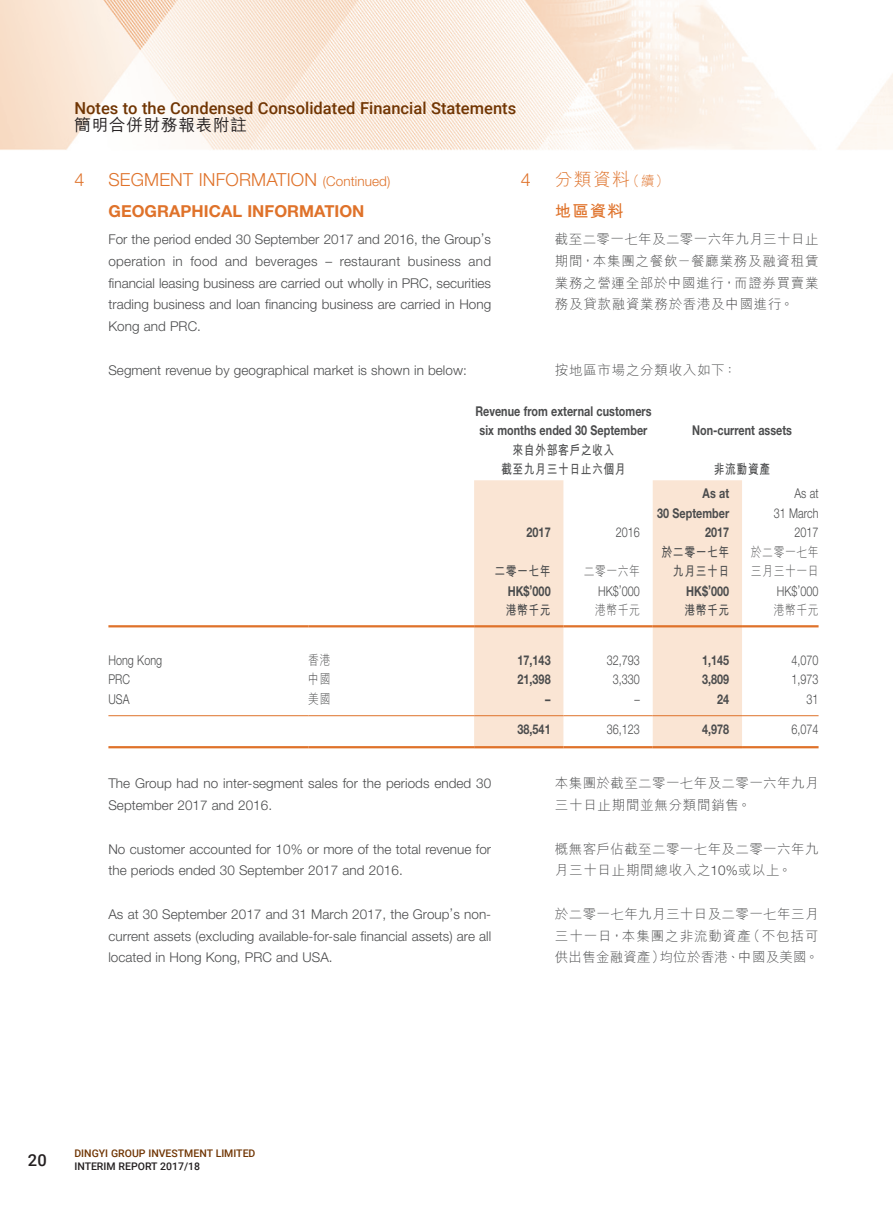
<style>
.page{position:relative;width:893px;height:1212px;background:#fff}
.page>*{position:absolute;margin:0;border:0;box-sizing:border-box;transform-origin:0 0}
.Heading_1{font:300 18px "Helvetica Neue LT Std";letter-spacing:.01em;color:#df722a}
.C_Heading_1{font:300 18px "M Hei HK";color:#df722a}
.C_Heading_1-2{font:300 18px "Helvetica Neue LT Std";color:#df722a}
.t1{font:500 16.5px "Roboto";color:#703503}
.Heading_2{font:700 16.5px "Helvetica Neue LT Std";letter-spacing:.005em;color:#df722a}
.t2{font:500 16.5px "M Hei HK";letter-spacing:.05em;color:#231f20}
.C_Heading_2{font:700 16.5px "M Hei HK";color:#df722a}
.t3{font:500 16.5px "Roboto";color:#231f20}
.Body_Text{font:300 13.5px/21.8px "Helvetica Neue LT Std";letter-spacing:.005em;color:#4b4c4d;text-align:justify}
.C_Body_Text{font:300 13.5px/21.8px "M Hei HK";letter-spacing:.05em;color:#4b4c4d;text-align:justify}
.Body_Text-2{font:700 13.5px/19.5px "Helvetica Neue LT Std";letter-spacing:.005em;color:#4b4c4d;text-align:center;scale:.8 1}
.Body_Text-3{font:300 13.5px "Helvetica Neue LT Std";letter-spacing:.005em;color:#4b4c4d;scale:.8 1}
.C_Body_Text-2{font:300 13.5px/21.8px "M Hei HK";letter-spacing:.03em;color:#4b4c4d}
.Body_Text-4{font:700 13.5px "M Hei HK";letter-spacing:.055em;color:#4b4c4d;scale:.8 1}
.Body_Text-5{font:300 13.5px "M Hei HK";letter-spacing:.055em;color:#4b4c4d;scale:.8 1}
.t4{font:500 10.5px "Roboto";color:#703503}
.t5{font:500 10.5px "Roboto";color:#231f20}
.s1{font-size:13.5px}
.s2{font-family:"Helvetica Neue LT Std"}
</style>
<div class="page">
<img style="left:0;top:0;width:893px;height:749px">
<svg style="left:474px;top:480px;width:268px;height:266px;fill:#fae5d4"></svg>
<hr style="left:108px;top:625px;width:200px;height:2px;background:#df722a">
<hr style="left:308px;top:625px;width:166px;height:2px;background:#df722a">
<hr style="left:474px;top:625px;width:89px;height:2px;background:#df722a">
<hr style="left:563px;top:625px;width:90px;height:2px;background:#df722a">
<hr style="left:653px;top:625px;width:89px;height:2px;background:#df722a">
<hr style="left:742px;top:625px;width:77px;height:2px;background:#df722a">
<hr style="left:108px;top:715px;width:200px;height:1px;background:#df722a">
<hr style="left:308px;top:715px;width:166px;height:1px;background:#df722a">
<hr style="left:474px;top:715px;width:89px;height:1px;background:#df722a">
<hr style="left:563px;top:715px;width:90px;height:1px;background:#df722a">
<hr style="left:653px;top:715px;width:89px;height:1px;background:#df722a">
<hr style="left:742px;top:715px;width:77px;height:1px;background:#df722a">
<hr style="left:108px;top:746px;width:200px;height:2px;background:#df722a">
<hr style="left:308px;top:746px;width:166px;height:2px;background:#df722a">
<hr style="left:474px;top:746px;width:89px;height:2px;background:#df722a">
<hr style="left:563px;top:746px;width:90px;height:2px;background:#df722a">
<hr style="left:653px;top:746px;width:89px;height:2px;background:#df722a">
<hr style="left:742px;top:746px;width:77px;height:2px;background:#df722a">
<p class="t1" style="left:74px;top:97px;width:443px">Notes to the Condensed Consolidated Financial Statements</p>
<p class="t2" style="left:74px;top:113px;width:174px">簡明合併財務報表附註</p>
<p class="C_Heading_1-2" style="left:521px;top:169px;width:12px">4</p>
<p class="C_Heading_1" style="left:555px;top:170px;width:115px">分類資料<span class="s1">（續）</span></p>
<p class="C_Heading_2" style="left:555px;top:199px;width:70px">地區資料</p>
<p class="C_Body_Text" style="left:555px;top:228px;width:265px">截至二零一七年及二零一六年九月三十日止期間，本集團之餐飲－餐廳業務及融資租賃業務之營運全部於中國進行，而證券買賣業務及貸款融資業務於香港及中國進行。</p>
<p class="Heading_1" style="left:74px;top:169px;width:12px">4</p>
<p class="Heading_1" style="left:108px;top:169px;width:283px">SEGMENT INFORMATION <span class="s1">(Continued)</span></p>
<p class="Heading_2" style="left:108px;top:201px;width:258px">GEOGRAPHICAL INFORMATION</p>
<p class="Body_Text" style="left:108px;top:228px;width:384px">For the period ended 30 September 2017 and 2016, the Group’s operation in food and beverages – restaurant business and financial leasing business are carried out wholly in PRC, securities trading business and loan financing business are carried in Hong Kong and PRC.</p>
<p class="Body_Text" style="left:108px;top:359px;width:360px">Segment revenue by geographical market is shown in below:</p>
<p class="Body_Text-2" style="left:475px;top:401px;width:222px">Revenue from external customers six months ended 30 September</p>
<p class="C_Body_Text" style="left:555px;top:358px;width:183px">按地區市場之分類收入如下：</p>
<p class="Body_Text-2" style="left:692px;top:420px;width:127px">Non-current assets</p>
<p class="Body_Text-4" style="left:513px;top:440px;width:129px">來自外部客戶之收入</p>
<p class="Body_Text-4" style="left:501px;top:459px;width:157px">截至九月三十日止六個月</p>
<p class="Body_Text-4" style="left:714px;top:459px;width:72px">非流動資產</p>
<p class="Body_Text-2" style="left:527px;top:522px;width:32px">2017</p>
<p class="Body_Text-3" style="left:616px;top:524px;width:32px">2016</p>
<p class="Body_Text-4" style="left:494px;top:561px;width:72px">二零一七年</p>
<p class="Body_Text-5" style="left:584px;top:564px;width:72px">二零一六年</p>
<p class="Body_Text-2" style="left:703px;top:483px;width:35px">As at</p>
<p class="Body_Text-2" style="left:657px;top:503px;width:92px">30 September</p>
<p class="Body_Text-2" style="left:705px;top:522px;width:32px">2017</p>
<p class="Body_Text-4" style="left:662px;top:542px;width:86px">於二零一七年</p>
<p class="Body_Text-4" style="left:673px;top:561px;width:72px">九月三十日</p>
<p class="Body_Text-3" style="left:794px;top:485px;width:32px">As at</p>
<p class="Body_Text-3" style="left:774px;top:504px;width:57px">31 March</p>
<p class="Body_Text-3" style="left:794px;top:524px;width:32px">2017</p>
<p class="Body_Text-5" style="left:751px;top:545px;width:86px">於二零一七年</p>
<p class="Body_Text-5" style="left:751px;top:564px;width:86px">三月三十一日</p>
<p class="Body_Text-2" style="left:508px;top:581px;width:55px">HK$’000</p>
<p class="Body_Text-3" style="left:598px;top:582px;width:54px">HK$’000</p>
<p class="Body_Text-2" style="left:686px;top:581px;width:55px">HK$’000</p>
<p class="Body_Text-3" style="left:777px;top:582px;width:54px">HK$’000</p>
<p class="Body_Text-4" style="left:506px;top:600px;width:58px">港幣千元</p>
<p class="Body_Text-5" style="left:595px;top:603px;width:58px">港幣千元</p>
<p class="Body_Text-4" style="left:684px;top:600px;width:58px">港幣千元</p>
<p class="Body_Text-5" style="left:774px;top:603px;width:58px">港幣千元</p>
<p class="Body_Text-3" style="left:108px;top:652px;width:69px">Hong Kong</p>
<p class="Body_Text-5" style="left:308px;top:653px;width:29px">香港</p>
<p class="Body_Text-2" style="left:517px;top:650px;width:43px">17,143</p>
<p class="Body_Text-3" style="left:607px;top:652px;width:43px">32,793</p>
<p class="Body_Text-2" style="left:702px;top:650px;width:35px">1,145</p>
<p class="Body_Text-3" style="left:791px;top:652px;width:35px">4,070</p>
<p class="Body_Text-3" style="left:108px;top:671px;width:29px">PRC</p>
<p class="Body_Text-5" style="left:308px;top:672px;width:29px">中國</p>
<p class="Body_Text-2" style="left:517px;top:669px;width:43px">21,398</p>
<p class="Body_Text-3" style="left:613px;top:671px;width:35px">3,330</p>
<p class="Body_Text-2" style="left:702px;top:669px;width:35px">3,809</p>
<p class="Body_Text-3" style="left:791px;top:671px;width:35px">1,973</p>
<p class="Body_Text-3" style="left:108px;top:691px;width:28px">USA</p>
<p class="Body_Text-5" style="left:308px;top:692px;width:29px">美國</p>
<p class="Body_Text-2" style="left:545px;top:689px;width:8px">–</p>
<p class="Body_Text-3" style="left:635px;top:691px;width:8px">–</p>
<p class="Body_Text-2" style="left:717px;top:689px;width:17px">24</p>
<p class="Body_Text-3" style="left:806px;top:691px;width:17px">31</p>
<p class="Body_Text-2" style="left:517px;top:719px;width:43px">38,541</p>
<p class="Body_Text-3" style="left:607px;top:721px;width:43px">36,123</p>
<p class="Body_Text-2" style="left:702px;top:719px;width:35px">4,978</p>
<p class="Body_Text-3" style="left:791px;top:721px;width:35px">6,074</p>
<p class="Body_Text" style="left:108px;top:772px;width:384px">The Group had no inter-segment sales for the periods ended 30<br>September 2017 and 2016.</p>
<p class="Body_Text" style="left:108px;top:838px;width:384px">No customer accounted for 10% or more of the total revenue for the periods ended 30 September 2017 and 2016.</p>
<p class="Body_Text" style="left:108px;top:903px;width:384px">As at 30 September 2017 and 31 March 2017, the Group’s non&shy;current assets (excluding available-for-sale financial assets) are all located in Hong Kong, PRC and USA.</p>
<p class="C_Body_Text-2" style="left:555px;top:772px;width:265px">本集團於截至二零一七年及二零一六年九月三十日止期間並無分類間銷售。</p>
<p class="C_Body_Text-2" style="left:555px;top:838px;width:265px">概無客戶佔截至二零一七年及二零一六年九月三十日止期間總收入之<span class="s2">10%</span>或以上。</p>
<p class="C_Body_Text" style="left:555px;top:903px;width:265px">於二零一七年九月三十日及二零一七年三月三十一日，本集團之非流動資產（不包括可供出售金融資產）均位於香港、中國及美國。</p>
<p class="t3" style="left:28px;top:1148px;width:20px">20</p>
<p class="t4" style="left:74px;top:1145px;width:183px">DINGYI GROUP INVESTMENT LIMITED</p>
<p class="t5" style="left:74px;top:1159px;width:127px">INTERIM REPORT 2017/18</p>
</div>
